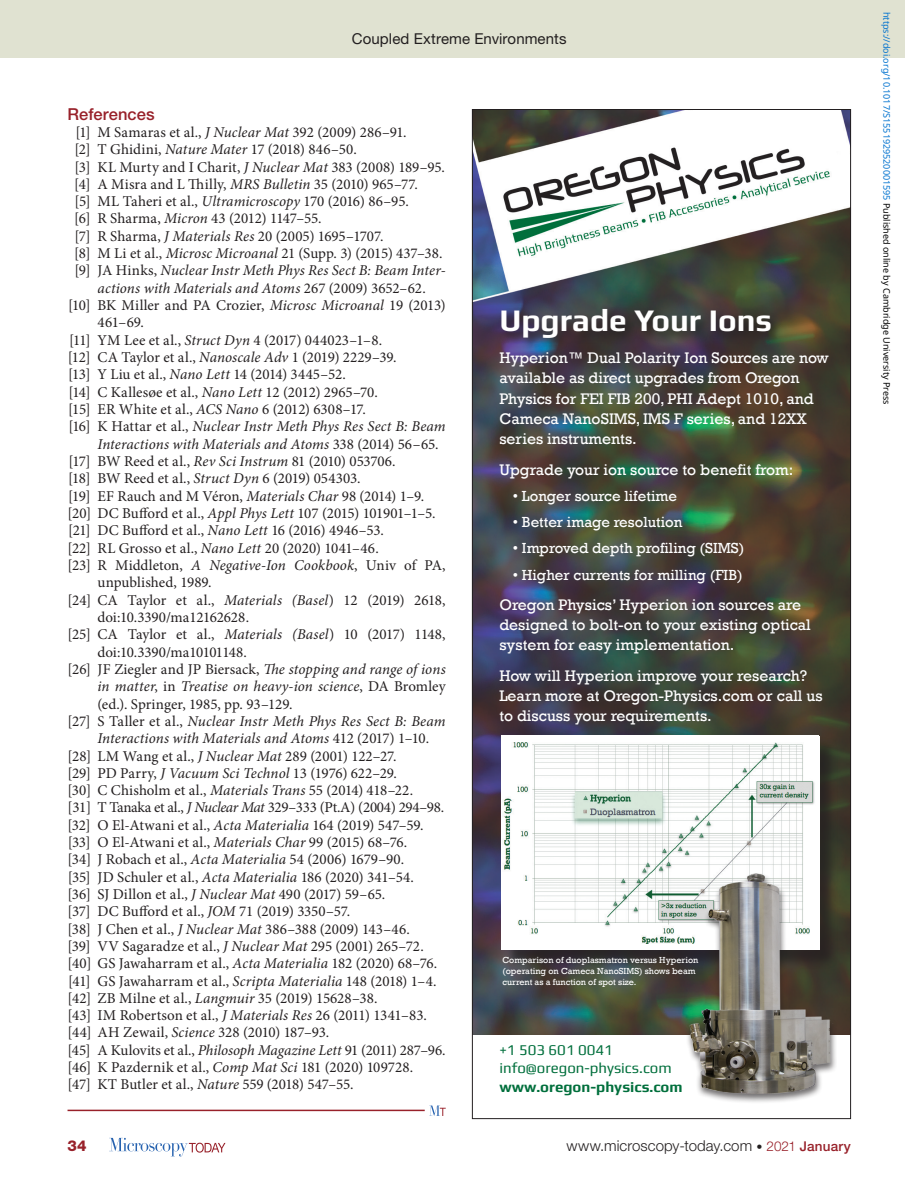
<style>
.page{position:relative;width:905px;height:1188px;background:#fff}
.page>*{position:absolute;margin:0;border:0;box-sizing:border-box;transform-origin:0 0}
.t1{font:700 31.5px "Play";color:#fff}
.t2{font:500 16.5px "Helvetica Neue LT Std";letter-spacing:.005em;color:#98212a}
.t3{font:15.75px/20.2px "Rockwell";color:#fff}
.t4{font:15px "Minion Pro";color:#231f20}
.t5{font:italic 15px "Minion Pro";letter-spacing:.005em;color:#231f20}
.t6{font:15px "Rockwell";color:#fff}
.t7{font:15px "Minion Pro";letter-spacing:-.02em;color:#231f20}
.t8{font:300 15px "Helvetica Neue LT Std";letter-spacing:.005em;color:#231f20}
.t9{font:15px/18.8px "Play";color:#006f3c}
.t10{font:15px "Helvetica Neue LT Std";letter-spacing:.005em;color:#231f20}
.t11{font:15px "Minion Pro";letter-spacing:-.025em;color:#231f20}
.t12{font:700 15px "Play";color:#006f3c}
.t13{font:800 15px "Helvetica Neue LT Std";color:#98212a}
.t14{font:9px/10.8px "Rockwell";color:#fff}
.t15{font:9px "Noto Sans";color:#0172cf}
.s1{font-style:italic}
.s2{font-style:normal}
.s3{font-size:12px}
.s4{font-size:13.5px;color:#98212a}
.s5{font-weight:500;font-size:13.5px;color:#98212a}
.s6{color:#000}
</style>
<div class="page">
<div style="left:0;top:0;width:904px;height:58px;background:#e0e2d1"></div>
<svg style="left:109px;top:1138px;width:116px;height:18px"></svg>
<hr style="left:68px;top:1110px;width:357px;height:1px;background:#98212a">
<svg style="left:429px;top:1106px;width:16px;height:10px"></svg>
<img style="left:474px;top:111px;width:374px;height:923px">
<div style="left:498px;top:307px;width:284px;height:45px;background:#231f20;opacity:.87"></div>
<div style="left:504px;top:737px;width:333px;height:232px;background:#231f20;opacity:.75"></div>
<img style="left:501px;top:736px;width:318px;height:214px">
<img style="left:679px;top:868px;width:164px;height:234px">
<p class="t10" style="left:352px;top:30px;width:216px">Coupled Extreme Environments</p>
<p class="t2" style="left:68px;top:104px;width:89px">References</p>
<p class="t4" style="left:76px;top:122px;width:332px">[1] M Samaras et al., <span class="s1">J Nuclear Mat</span> 392 (2009) 286–91.</p>
<p class="t4" style="left:74px;top:139px;width:284px">[2] T Ghidini, <span class="s1">Nature Mater</span> 17 (2018) 846–50.</p>
<p class="t4" style="left:75px;top:157px;width:372px">[3] KL Murty and I Charit, <span class="s1">J Nuclear Mat</span> 383 (2008) 189–95.</p>
<p class="t4" style="left:74px;top:174px;width:345px">[4] A Misra and L Thilly, <span class="s1">MRS Bulletin</span> 35 (2010) 965–77.</p>
<p class="t4" style="left:75px;top:191px;width:336px">[5] ML Taheri et al., <span class="s1">Ultramicroscopy</span> 170 (2016) 86–95.</p>
<p class="t4" style="left:74px;top:209px;width:249px">[6] R Sharma, <span class="s1">Micron</span> 43 (2012) 1147–55.</p>
<p class="t4" style="left:75px;top:226px;width:310px">[7] R Sharma, <span class="s1">J Materials Res</span> 20 (2005) 1695–1707.</p>
<p class="t4" style="left:74px;top:243px;width:370px">[8] M Li et al., <span class="s1">Microsc Microanal</span> 21 (Supp. 3) (2015) 437–38.</p>
<p class="t5" style="left:74px;top:260px;width:373px"><span class="s2">[9] JA Hinks,</span> Nuclear Instr Meth Phys Res Sect B: Beam Inter-</p>
<p class="t5" style="left:98px;top:278px;width:330px">actions with Materials and Atoms <span class="s2">267 (2009) 3652–62.</span></p>
<p class="t4" style="left:68px;top:295px;width:379px">[10] BK Miller and PA Crozier, <span class="s1">Microsc Microanal</span> 19 (2013)</p>
<p class="t4" style="left:98px;top:313px;width:48px">461–69.</p>
<p class="t4" style="left:69px;top:330px;width:314px">[11] YM Lee et al., <span class="s1">Struct Dyn</span> 4 (2017) 044023–1–8.</p>
<p class="t4" style="left:68px;top:347px;width:330px">[12] CA Taylor et al., <span class="s1">Nanoscale Adv</span> 1 (2019) 2229–39.</p>
<p class="t4" style="left:68px;top:365px;width:279px">[13] Y Liu et al., <span class="s1">Nano Lett</span> 14 (2014) 3445–52.</p>
<p class="t4" style="left:68px;top:382px;width:311px">[14] C Kallesøe et al., <span class="s1">Nano Lett</span> 12 (2012) 2965–70.</p>
<p class="t4" style="left:68px;top:399px;width:299px">[15] ER White et al., <span class="s1">ACS Nano</span> 6 (2012) 6308–17.</p>
<p class="t5" style="left:68px;top:416px;width:379px"><span class="s2">[16] K Hattar et al.,</span> Nuclear Instr Meth Phys Res Sect B: Beam</p>
<p class="t5" style="left:98px;top:434px;width:342px">Interactions with Materials and Atoms <span class="s2">338 (2014) 56–65.</span></p>
<p class="t4" style="left:68px;top:451px;width:329px">[17] BW Reed et al., <span class="s1">Rev Sci Instrum</span> 81 (2010) 053706.</p>
<p class="t4" style="left:68px;top:468px;width:294px">[18] BW Reed et al., <span class="s1">Struct Dyn</span> 6 (2019) 054303.</p>
<p class="t4" style="left:68px;top:486px;width:357px">[19] EF Rauch and M Véron, <span class="s1">Materials Char</span> 98 (2014) 1–9.</p>
<p class="t4" style="left:68px;top:503px;width:369px">[20] DC Bufford et al., <span class="s1">Appl Phys Lett</span> 107 (2015) 101901–1–5.</p>
<p class="t4" style="left:68px;top:520px;width:317px">[21] DC Bufford et al., <span class="s1">Nano Lett</span> 16 (2016) 4946–53.</p>
<p class="t4" style="left:68px;top:538px;width:313px">[22] RL Grosso et al., <span class="s1">Nano Lett</span> 20 (2020) 1041–46.</p>
<p class="t4" style="left:68px;top:555px;width:379px">[23] R Middleton, <span class="s1">A Negative-Ion Cookbook</span>, Univ of PA,</p>
<p class="t4" style="left:97px;top:572px;width:116px">unpublished, 1989.</p>
<p class="t4" style="left:67px;top:590px;width:379px">[24] CA Taylor et al., <span class="s1">Materials (Basel</span>) 12 (2019) 2618,</p>
<p class="t4" style="left:97px;top:607px;width:153px">doi:10.3390/ma12162628.</p>
<p class="t4" style="left:67px;top:624px;width:379px">[25] CA Taylor et al., <span class="s1">Materials (Basel</span>) 10 (2017) 1148,</p>
<p class="t11" style="left:97px;top:642px;width:151px">doi:10.3390/ma10101148.</p>
<p class="t4" style="left:67px;top:659px;width:380px">[26] JF Ziegler and JP Biersack, <span class="s1">The stopping and range of ions</span></p>
<p class="t5" style="left:97px;top:676px;width:350px">in matter<span class="s2">, in</span> Treatise on heavy-ion science<span class="s2">, DA Bromley</span></p>
<p class="t4" style="left:97px;top:694px;width:196px">(ed.). Springer, 1985, pp. 93–129.</p>
<p class="t5" style="left:67px;top:711px;width:379px"><span class="s2">[27] S Taller et al.,</span> Nuclear Instr Meth Phys Res Sect B: Beam</p>
<p class="t5" style="left:97px;top:728px;width:333px">Interactions with Materials and Atoms <span class="s2">412 (2017) 1–10.</span></p>
<p class="t4" style="left:67px;top:746px;width:330px">[28] LM Wang et al., <span class="s1">J Nuclear Mat</span> 289 (2001) 122–27.</p>
<p class="t4" style="left:67px;top:763px;width:331px">[29] PD Parry, <span class="s1">J Vacuum Sci Technol</span> 13 (1976) 622–29.</p>
<p class="t4" style="left:67px;top:780px;width:347px">[30] C Chisholm et al., <span class="s1">Materials Trans</span> 55 (2014) 418–22.</p>
<p class="t7" style="left:67px;top:798px;width:378px">[31] T Tanaka et al., <span class="s1">J Nuclear Mat</span> 329–333 (Pt.A) (2004) 294–98.</p>
<p class="t4" style="left:68px;top:815px;width:357px">[32] O El-Atwani et al., <span class="s1">Acta Materialia</span> 164 (2019) 547–59.</p>
<p class="t4" style="left:68px;top:832px;width:341px">[33] O El-Atwani et al., <span class="s1">Materials Char</span> 99 (2015) 68–76.</p>
<p class="t4" style="left:67px;top:850px;width:338px">[34] J Robach et al., <span class="s1">Acta Materialia</span> 54 (2006) 1679–90.</p>
<p class="t4" style="left:68px;top:867px;width:348px">[35] JD Schuler et al., <span class="s1">Acta Materialia</span> 186 (2020) 341–54.</p>
<p class="t4" style="left:67px;top:884px;width:319px">[36] SJ Dillon et al., <span class="s1">J Nuclear Mat</span> 490 (2017) 59–65.</p>
<p class="t4" style="left:68px;top:902px;width:284px">[37] DC Bufford et al., <span class="s1">JOM</span> 71 (2019) 3350–57.</p>
<p class="t4" style="left:67px;top:919px;width:344px">[38] J Chen et al., <span class="s1">J Nuclear Mat</span> 386–388 (2009) 143–46.</p>
<p class="t4" style="left:67px;top:936px;width:358px">[39] VV Sagaradze et al., <span class="s1">J Nuclear Mat</span> 295 (2001) 265–72.</p>
<p class="t4" style="left:67px;top:953px;width:371px">[40] GS Jawaharram et al., <span class="s1">Acta Materialia</span> 182 (2020) 68–76.</p>
<p class="t4" style="left:68px;top:971px;width:370px">[41] GS Jawaharram et al., <span class="s1">Scripta Materialia</span> 148 (2018) 1–4.</p>
<p class="t4" style="left:67px;top:988px;width:311px">[42] ZB Milne et al., <span class="s1">Langmuir</span> 35 (2019) 15628–38.</p>
<p class="t4" style="left:67px;top:1005px;width:361px">[43] IM Robertson et al., <span class="s1">J Materials Res</span> 26 (2011) 1341–83.</p>
<p class="t4" style="left:67px;top:1022px;width:263px">[44] AH Zewail, <span class="s1">Science</span> 328 (2010) 187–93.</p>
<p class="t4" style="left:68px;top:1040px;width:379px">[45] A Kulovits et al., <span class="s1">Philosoph Magazine Lett</span> 91 (2011) 287–96.</p>
<p class="t4" style="left:67px;top:1057px;width:347px">[46] K Pazdernik et al., <span class="s1">Comp Mat Sci</span> 181 (2020) 109728.</p>
<p class="t4" style="left:67px;top:1074px;width:287px">[47] KT Butler et al., <span class="s1">Nature</span> 559 (2018) 547–55.</p>
<h1 class="t1" style="left:499px;top:302px;width:274px">Upgrade Your Ions</h1>
<p class="t3" style="left:499px;top:348px;width:331px">Hyperion™ Dual Polarity Ion Sources are now available as direct upgrades from Oregon Physics for FEI FIB 200, PHI Adept 1010, and Cameca NanoSIMS, IMS F series, and 12XX series instruments.</p>
<p class="t3" style="left:499px;top:459px;width:295px">Upgrade your ion source to benefit from:</p>
<p class="t6" style="left:513px;top:487px;width:166px">• Longer source lifetime</p>
<p class="t6" style="left:513px;top:513px;width:171px">• Better image resolution</p>
<p class="t6" style="left:513px;top:540px;width:233px">• Improved depth profiling (SIMS)</p>
<p class="t6" style="left:513px;top:566px;width:231px">• Higher currents for milling (FIB)</p>
<p class="t3" style="left:499px;top:595px;width:313px">Oregon Physics’ Hyperion ion sources are designed to bolt-on to your existing optical system for easy implementation.</p>
<p class="t3" style="left:499px;top:666px;width:325px">How will Hyperion improve your research?<br>Learn more at Oregon-Physics.com or call us to discuss your requirements.</p>
<p class="t14" style="left:502px;top:955px;width:197px">Comparison of duoplasmatron versus Hyperion (operating on Cameca NanoSIMS) shows beam current as a function of spot size.</p>
<p class="t9" style="left:499px;top:1040px;width:174px">+1 503 601 0041 info@oregon-physics.com</p>
<p class="t12" style="left:499px;top:1078px;width:185px">www.oregon-physics.com</p>
<p class="t13" style="left:68px;top:1137px;width:21px">34</p>
<p class="t8" style="left:566px;top:1137px;width:286px">www.microscopy-today.com <span class="s3">•</span> <span class="s4">2021</span> <span class="s5">January</span></p>
<p class="t15" style="left:893px;top:12px;width:394px;rotate:90deg">https://doi.org/10.1017/S1551929520001595 <span class="s6">Published online by Cambridge University Press</span></p>
</div>
